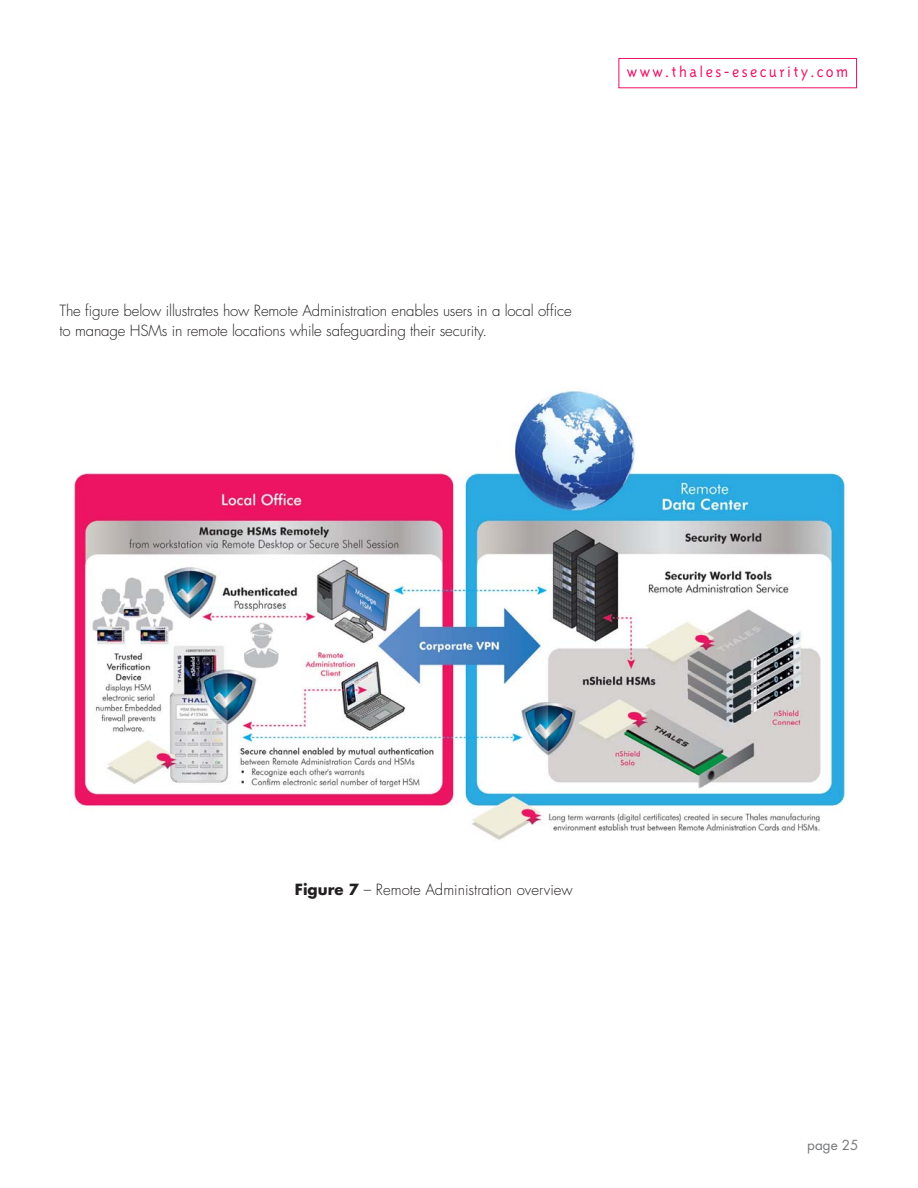
<style>
.page{position:relative;width:918px;height:1188px;background:#fff}
.page>*{position:absolute;margin:0;border:0;box-sizing:border-box;transform-origin:0 0}
.t1{font:300 16.5px "Triplex Sans";letter-spacing:.145em;color:#ed1064}
.t2{font:300 15px/19.5px "Futura Std";letter-spacing:-.01em;color:#231f20}
.t3{font:13.5px "Futura Std";color:#77787b}
.s1{font-weight:700}
</style>
<div class="page">
<div style="left:619px;top:58px;width:238px;height:30px;border:1px solid #ed1064"></div>
<img style="left:71px;top:390px;width:775px;height:450px">
<p class="t1" style="left:627px;top:63px;width:223px">www.thales-esecurity.com</p>
<p class="t2" style="left:60px;top:302px;width:514px">The figure below illustrates how Remote Administration enables users in a local office to manage HSMs in remote locations while safeguarding their security.</p>
<p class="t2" style="left:295px;top:880px;width:279px"><span class="s1">Figure 7</span> – Remote Administration overview</p>
<p class="t3" style="left:807px;top:1139px;width:53px">page 25</p>
</div>
